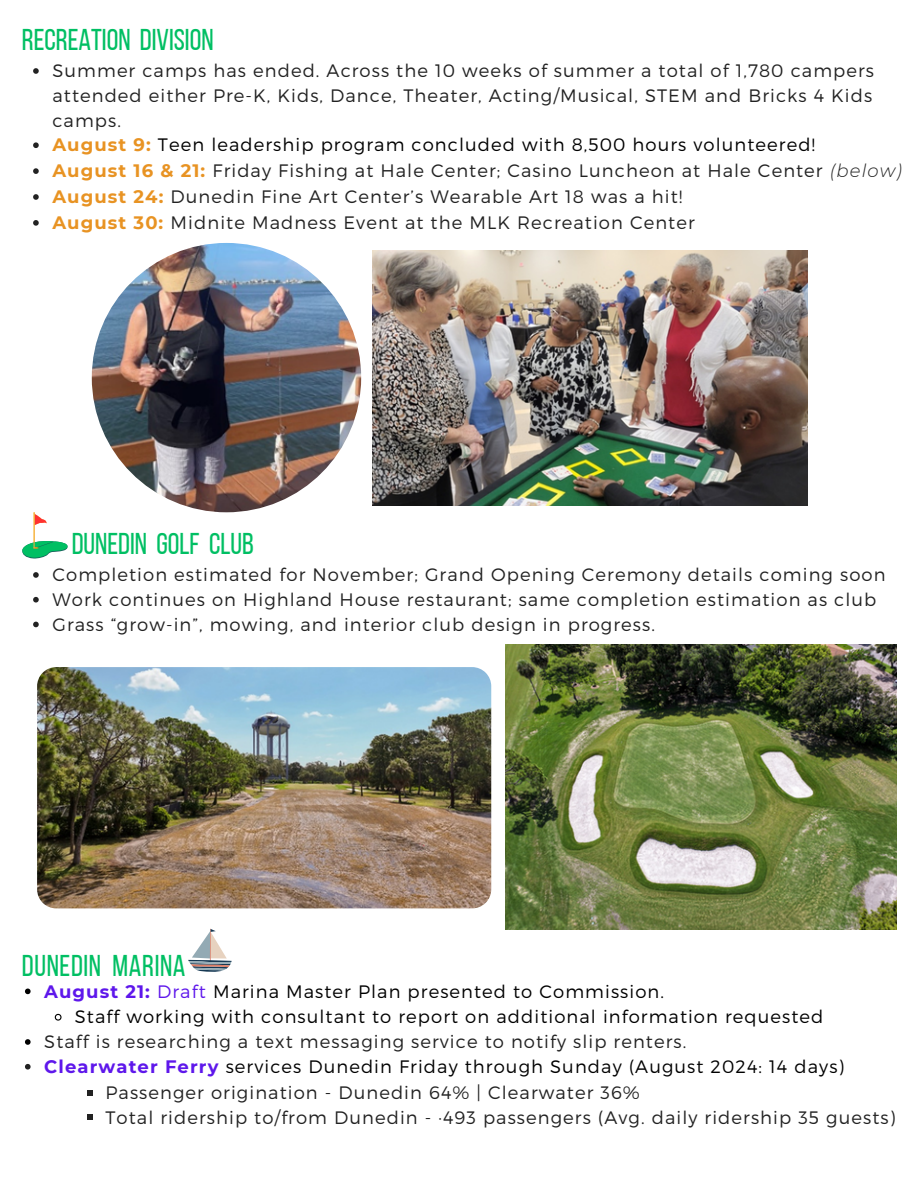
<style>
.page{position:relative;width:918px;height:1188px;background:#fff}
.page>*{position:absolute;margin:0;border:0;box-sizing:border-box;transform-origin:0 0}
.t1{font:30px "Bebas Neue";color:#00bf63}
.t2{font:30px "Bebas Neue";letter-spacing:.02em;color:#00bf63}
.t3{font:300 18px/24.8px "Montserrat";letter-spacing:.06em;color:#222;text-align:justify}
.t4{font:300 18px "Montserrat";letter-spacing:.06em;color:#000}
.s1{font-weight:700;color:#e89323}
.s2{font-style:italic}
.s3{font-weight:700;color:#5e17eb}
.s4{color:#5e17eb}
</style>
<div class="page">
<svg style="left:22px;top:512px;width:46px;height:46px"></svg>
<svg style="left:188px;top:929px;width:44px;height:43px"></svg>
<img style="left:373px;top:250px;width:435px;height:256px">
<img style="left:92px;top:243px;width:269px;height:269px;border-radius:50%">
<img style="left:506px;top:645px;width:390px;height:284px">
<img style="left:37px;top:667px;width:454px;height:241px">
<svg style="left:33px;top:68px;width:6px;height:6px"></svg>
<svg style="left:33px;top:142px;width:6px;height:6px"></svg>
<svg style="left:33px;top:168px;width:6px;height:6px"></svg>
<svg style="left:33px;top:194px;width:6px;height:6px"></svg>
<svg style="left:33px;top:220px;width:6px;height:6px"></svg>
<svg style="left:25px;top:989px;width:6px;height:5px"></svg>
<svg style="left:54px;top:1013px;width:8px;height:8px"></svg>
<svg style="left:25px;top:1039px;width:6px;height:6px"></svg>
<svg style="left:25px;top:1064px;width:6px;height:6px"></svg>
<svg style="left:87px;top:1090px;width:5px;height:5px"></svg>
<svg style="left:87px;top:1115px;width:5px;height:5px"></svg>
<svg style="left:33px;top:572px;width:6px;height:6px"></svg>
<svg style="left:33px;top:597px;width:6px;height:6px"></svg>
<svg style="left:33px;top:622px;width:6px;height:5px"></svg>
<p class="t1" style="left:22px;top:28px;width:193px">RECREATION DIVISION</p>
<p class="t3" style="left:52px;top:57px;width:823px">Summer camps has ended. Across the 10 weeks of summer a total of 1,780 campers attended either Pre-K, Kids, Dance, Theater, Acting/Musical, STEM and Bricks 4 Kids camps.</p>
<p class="t4" style="left:52px;top:133px;width:764px"><span class="s1">August 9:</span> Teen leadership program concluded with 8,500 hours volunteered!</p>
<p class="t3" style="left:52px;top:158px;width:851px"><span class="s1">August 16 &amp; 21:</span> Friday Fishing at Hale Center; Casino Luncheon at Hale Center <span class="s2">(below)</span></p>
<p class="t3" style="left:52px;top:183px;width:632px"><span class="s1">August 24:</span> Dunedin Fine Art Center’s Wearable Art 18 was a hit!</p>
<h1 class="t3" style="left:52px;top:209px;width:644px"><span class="s1">August 30:</span> Midnite Madness Event at the MLK Recreation Center</h1>
<p class="t1" style="left:72px;top:532px;width:184px">DUNEDIN GOLF CLUB</p>
<h1 class="t3" style="left:52px;top:561px;width:835px">Completion estimated for November; Grand Opening Ceremony details coming soon</h1>
<p class="t3" style="left:52px;top:586px;width:826px">Work continues on Highland House restaurant; same completion estimation as club</p>
<p class="t3" style="left:52px;top:611px;width:604px">Grass “grow-in”, mowing, and interior club design in progress.</p>
<h1 class="t2" style="left:22px;top:953px;width:165px">DUNEDIN MARINA</h1>
<p class="t4" style="left:44px;top:979px;width:621px"><span class="s3">August 21:</span> <span class="s4">Draft</span> Marina Master Plan presented to Commission.</p>
<p class="t4" style="left:75px;top:1005px;width:750px">Staff working with consultant to report on additional information requested</p>
<p class="t3" style="left:44px;top:1028px;width:643px">Staff is researching a text messaging service to notify slip renters.</p>
<p class="t4" style="left:44px;top:1055px;width:801px"><span class="s3">Clearwater Ferry</span> services Dunedin Friday through Sunday (August 2024: 14 days)</p>
<p class="t3" style="left:106px;top:1079px;width:536px">Passenger origination - Dunedin 64% | Clearwater 36%</p>
<p class="t3" style="left:106px;top:1104px;width:791px">Total ridership to/from Dunedin - ·493 passengers (Avg. daily ridership 35 guests)</p>
</div>
